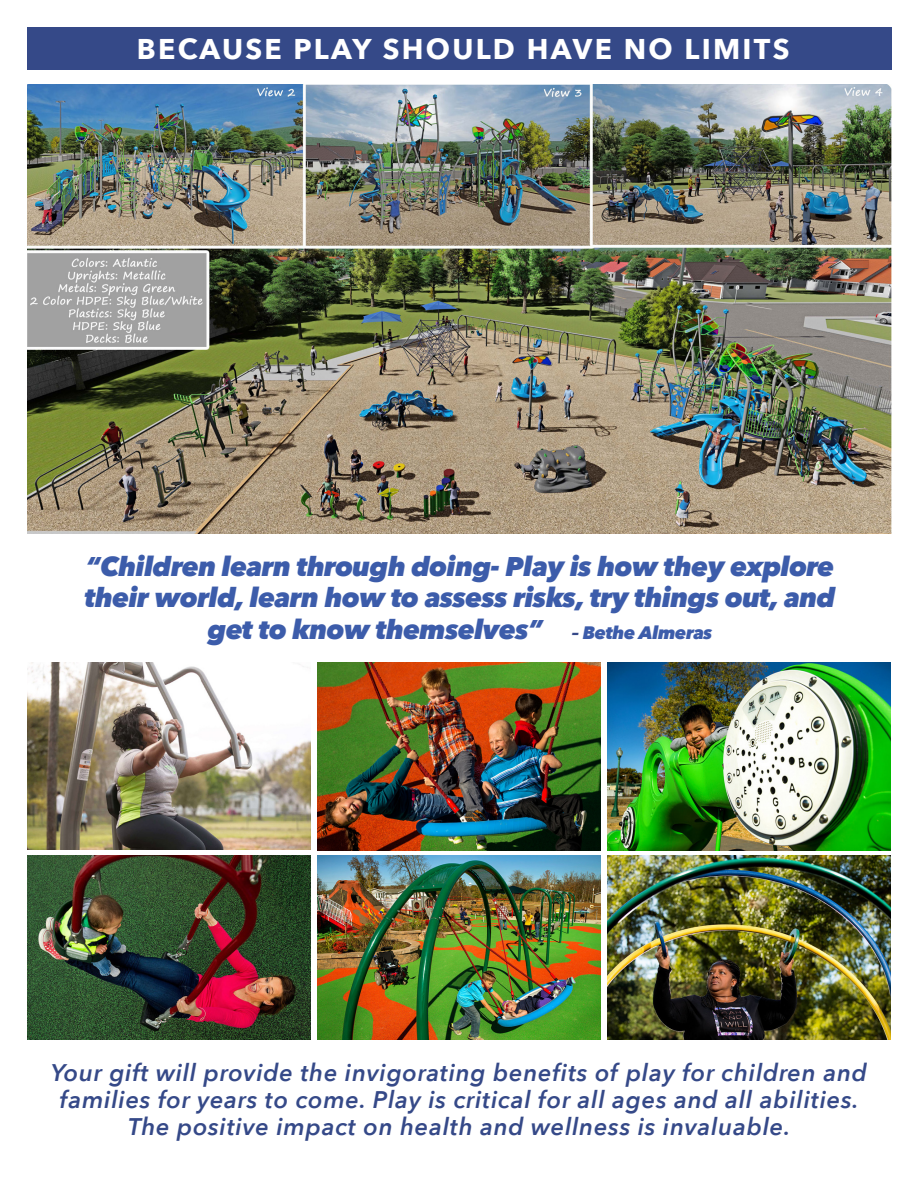
<style>
.page{position:relative;width:918px;height:1188px;background:#fff}
.page>*{position:absolute;margin:0;border:0;box-sizing:border-box;transform-origin:0 0}
.t1{font:700 28.5px "Avenir Next";letter-spacing:.08em;color:#fff}
.t2{font:italic 800 27px "Avenir Next";letter-spacing:-.02em;color:#3c5caa}
.t3{font:italic 600 24px/27px "Avenir Next";letter-spacing:.03em;color:#354988;text-align:center}
.s1{font-size:18px;color:#354988}
.s2{font-size:18px}
</style>
<div class="page">
<div style="left:28px;top:27px;width:864px;height:42px;background:#354988"></div>
<img style="left:27px;top:855px;width:283px;height:185px">
<img style="left:608px;top:663px;width:283px;height:187px">
<img style="left:317px;top:663px;width:284px;height:187px">
<img style="left:317px;top:855px;width:284px;height:185px">
<img style="left:27px;top:85px;width:865px;height:449px">
<img style="left:27px;top:663px;width:283px;height:186px">
<img style="left:608px;top:855px;width:283px;height:185px">
<p class="t1" style="left:137px;top:24px;width:654px">BECAUSE PLAY SHOULD HAVE NO LIMITS</p>
<p class="t2" style="left:86px;top:549px;width:750px">“Children learn through doing- Play is how they explore</p>
<p class="t2" style="left:85px;top:581px;width:752px">their world, learn how to assess risks, try things out, and</p>
<p class="t2" style="left:208px;top:612px;width:506px">get to know themselves” <span class="s1">–</span> <span class="s2">Bethe Almeras</span></p>
<p class="t3" style="left:51px;top:1058px;width:817px">Your gift will provide the invigorating benefits of play for children and families for years to come. Play is critical for all ages and all abilities.</p>
<p class="t3" style="left:128px;top:1112px;width:664px">The positive impact on health and wellness is invaluable.</p>
</div>
